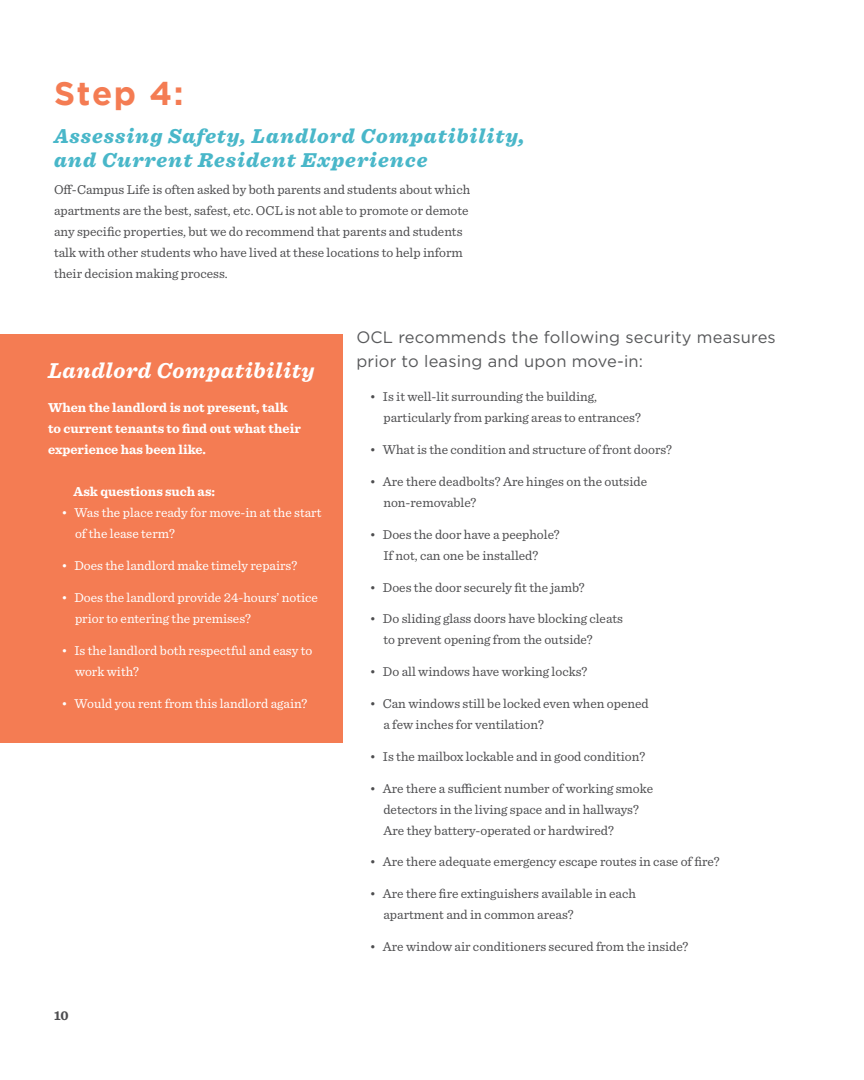
<style>
.page{position:relative;width:864px;height:1080px;background:#fff}
.page>*{position:absolute;margin:0;border:0;box-sizing:border-box;transform-origin:0 0}
.t1{font:700 33px "Gotham";color:#f47c53}
.t2{font:italic 700 22.5px "Sentinel";letter-spacing:.03em;color:#fff}
.t3{font:italic 900 21px/24px "Sentinel";letter-spacing:.05em;color:#49b7c9}
.t4{font:16.5px/24px "Gotham";letter-spacing:.01em;color:#58595b}
.t5{font:13.5px/21px "Sentinel";color:#4d4d4f}
.t6{font:13.5px/21px "Sentinel";color:#fff}
.t7{font:700 13.5px/21px "Sentinel";color:#fff}
.t8{font:700 13.5px "Sentinel";color:#4d4d4f}
</style>
<div class="page">
<div style="left:0;top:334px;width:343px;height:408px;background:#f47c53"></div>
<h1 class="t1" style="left:54px;top:74px;width:131px">Step 4:</h1>
<h3 class="t3" style="left:54px;top:123px;width:472px">Assessing Safety, Landlord Compatibility, and Current Resident Experience</h3>
<p class="t5" style="left:54px;top:178px;width:418px">Off-Campus Life is often asked by both parents and students about which apartments are the best, safest, etc. OCL is not able to promote or demote any specific properties, but we do recommend that parents and students talk with other students who have lived at these locations to help inform their decision making process.</p>
<h2 class="t2" style="left:48px;top:353px;width:268px">Landlord Compatibility</h2>
<p class="t7" style="left:48px;top:397px;width:254px">When the landlord is not present, talk to current tenants to find out what their experience has been like.</p>
<p class="t7" style="left:74px;top:481px;width:143px">Ask questions such as:</p>
<p class="t6" style="left:75px;top:502px;width:248px;text-indent:-14px">• Was the place ready for move-in at the start of the lease term?</p>
<p class="t6" style="left:62px;top:554px;width:237px">• Does the landlord make timely repairs?</p>
<p class="t6" style="left:75px;top:586px;width:244px;text-indent:-14px">• Does the landlord provide 24-hours’ notice prior to entering the premises?</p>
<p class="t6" style="left:75px;top:639px;width:239px;text-indent:-14px">• Is the landlord both respectful and easy to work with?</p>
<p class="t6" style="left:62px;top:692px;width:247px">• Would you rent from this landlord again?</p>
<p class="t8" style="left:54px;top:1005px;width:16px">10</p>
<p class="t4" style="left:356px;top:325px;width:421px">OCL recommends the following security measures prior to leasing and upon move-in:</p>
<p class="t5" style="left:383px;top:385px;width:259px;text-indent:-14px">• Is it well-lit surrounding the building, particularly from parking areas to entrances?</p>
<p class="t5" style="left:370px;top:438px;width:304px">• What is the condition and structure of front doors?</p>
<p class="t5" style="left:383px;top:470px;width:265px;text-indent:-14px">• Are there deadbolts? Are hinges on the outside non-removable?</p>
<p class="t5" style="left:370px;top:523px;width:191px;text-align:center">• Does the door have a peephole?<br>If not, can one be installed?</p>
<p class="t5" style="left:370px;top:576px;width:216px">• Does the door securely fit the jamb?</p>
<p class="t5" style="left:383px;top:608px;width:241px;text-indent:-14px">• Do sliding glass doors have blocking cleats to prevent opening from the outside?</p>
<p class="t5" style="left:370px;top:660px;width:219px">• Do all windows have working locks?</p>
<p class="t5" style="left:383px;top:692px;width:267px;text-indent:-14px">• Can windows still be locked even when opened a few inches for ventilation?</p>
<p class="t5" style="left:370px;top:745px;width:277px">• Is the mailbox lockable and in good condition?</p>
<p class="t5" style="left:383px;top:777px;width:271px;text-indent:-14px">• Are there a sufficient number of working smoke detectors in the living space and in hallways?<br>Are they battery-operated or hardwired?</p>
<p class="t5" style="left:370px;top:851px;width:351px">• Are there adequate emergency escape routes in case of fire?</p>
<p class="t5" style="left:383px;top:882px;width:254px;text-indent:-14px">• Are there fire extinguishers available in each apartment and in common areas?</p>
<p class="t5" style="left:370px;top:935px;width:320px">• Are window air conditioners secured from the inside?</p>
</div>
